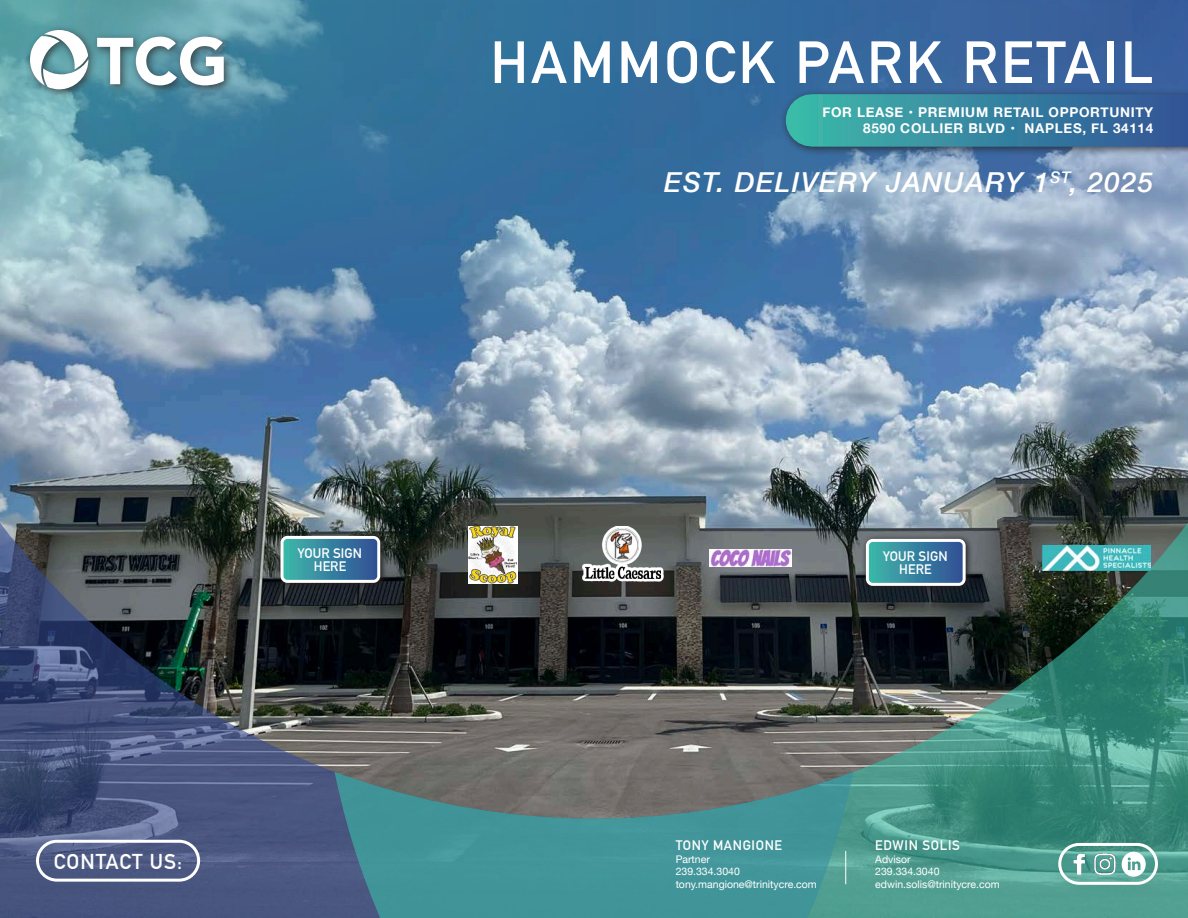
<style>
.page{position:relative;width:1188px;height:918px;background:#fff}
.page>*{position:absolute;margin:0;border:0;box-sizing:border-box;transform-origin:0 0}
.t1{font:700 58.5px "DIN Alternate";letter-spacing:.05em;color:#fff}
.t2{font:italic 500 27.45px "Helvetica Neue";letter-spacing:.05em;color:#fff}
.t3{font:700 21px "DIN Alternate";letter-spacing:.05em;color:#fff}
.t4{font:700 13.5px "Helvetica Neue";letter-spacing:.05em;color:#fff}
.t5{font:700 13.5px/13.5px "DIN Alternate";letter-spacing:.02em;color:#fff;text-align:center}
.t6{font:700 13.5px "DIN Alternate";letter-spacing:.05em;color:#fff}
.t7{font:10.5px "Helvetica Neue";color:#fff}
</style>
<div class="page">
<svg style="left:0;top:689px;width:335px;height:229px;background:#4b577c"></svg>
<svg style="left:335px;top:689px;width:853px;height:229px;background:#538682"></svg>
<img style="left:0;top:0;width:1188px;height:689px">
<hr style="left:845px;top:851px;width:1px;height:33px;background:#fff">
<div style="left:36px;top:840px;width:164px;height:42px;border:3px solid #fff;border-radius:19px"></div>
<div style="left:1053px;top:837px;width:115px;height:58px;background:#231f20;opacity:.1"></div>
<div style="left:1058px;top:843px;width:100px;height:42px;border:3px solid #fff;border-radius:19px"></div>
<img style="left:1069px;top:849px;width:41px;height:30px">
<svg style="left:1110px;top:839px;width:45px;height:48px"></svg>
<div style="left:780px;top:88px;width:408px;height:69px;background:#231f20;opacity:.75"></div>
<div style="left:812px;top:94px;width:376px;height:53px;background:linear-gradient(to right,#3db3a9,#315296)"></div>
<div style="left:24px;top:24px;width:210px;height:75px;background:#231f20;opacity:.7"></div>
<svg style="left:30px;top:30px;width:58px;height:59px"></svg>
<svg style="left:97px;top:37px;width:127px;height:48px"></svg>
<img style="left:468px;top:526px;width:49px;height:58px">
<img style="left:709px;top:549px;width:83px;height:17px">
<img style="left:1043px;top:545px;width:107px;height:25px">
<svg style="left:276px;top:532px;width:112px;height:58px;background:#303436"></svg>
<svg style="left:282px;top:537px;width:97px;height:42px;background:#36829f"></svg>
<div style="left:281px;top:536px;width:99px;height:47px;border:3px solid #fff;border-radius:5px"></div>
<svg style="left:862px;top:535px;width:111px;height:58px;background:#3b4146"></svg>
<svg style="left:867px;top:540px;width:95px;height:42px;background:#36829f"></svg>
<div style="left:866px;top:539px;width:100px;height:47px;border:3px solid #fff;border-radius:5px"></div>
<svg style="left:582px;top:526px;width:81px;height:56px"></svg>
<img style="left:585px;top:529px;width:75px;height:50px">
<p class="t1" style="left:490px;top:18px;width:665px">HAMMOCK PARK RETAIL</p>
<p class="t4" style="left:822px;top:102px;width:332px">FOR LEASE • PREMIUM RETAIL OPPORTUNITY</p>
<p class="t4" style="left:863px;top:118px;width:292px">8590 COLLIER BLVD • NAPLES, FL 34114</p>
<p class="t2" style="left:664px;top:158px;width:490px">EST. DELIVERY JANUARY 1<sup>ST</sup>, 2025</p>
<p class="t3" style="left:54px;top:845px;width:130px">CONTACT US:</p>
<p class="t5" style="left:298px;top:545px;width:66px">YOUR SIGN<br>HERE</p>
<p class="t5" style="left:883px;top:548px;width:66px">YOUR SIGN<br>HERE</p>
<p class="t6" style="left:676px;top:835px;width:108px">TONY MANGIONE</p>
<p class="t7" style="left:676px;top:851px;width:36px">Partner</p>
<p class="t7" style="left:676px;top:864px;width:66px">239.334.3040</p>
<p class="t7" style="left:676px;top:877px;width:143px">tony.mangione@trinitycre.com</p>
<p class="t6" style="left:875px;top:835px;width:86px">EDWIN SOLIS</p>
<p class="t7" style="left:875px;top:851px;width:37px">Advisor</p>
<p class="t7" style="left:875px;top:864px;width:66px">239.334.3040</p>
<p class="t7" style="left:875px;top:877px;width:126px">edwin.solis@trinitycre.com</p>
</div>
